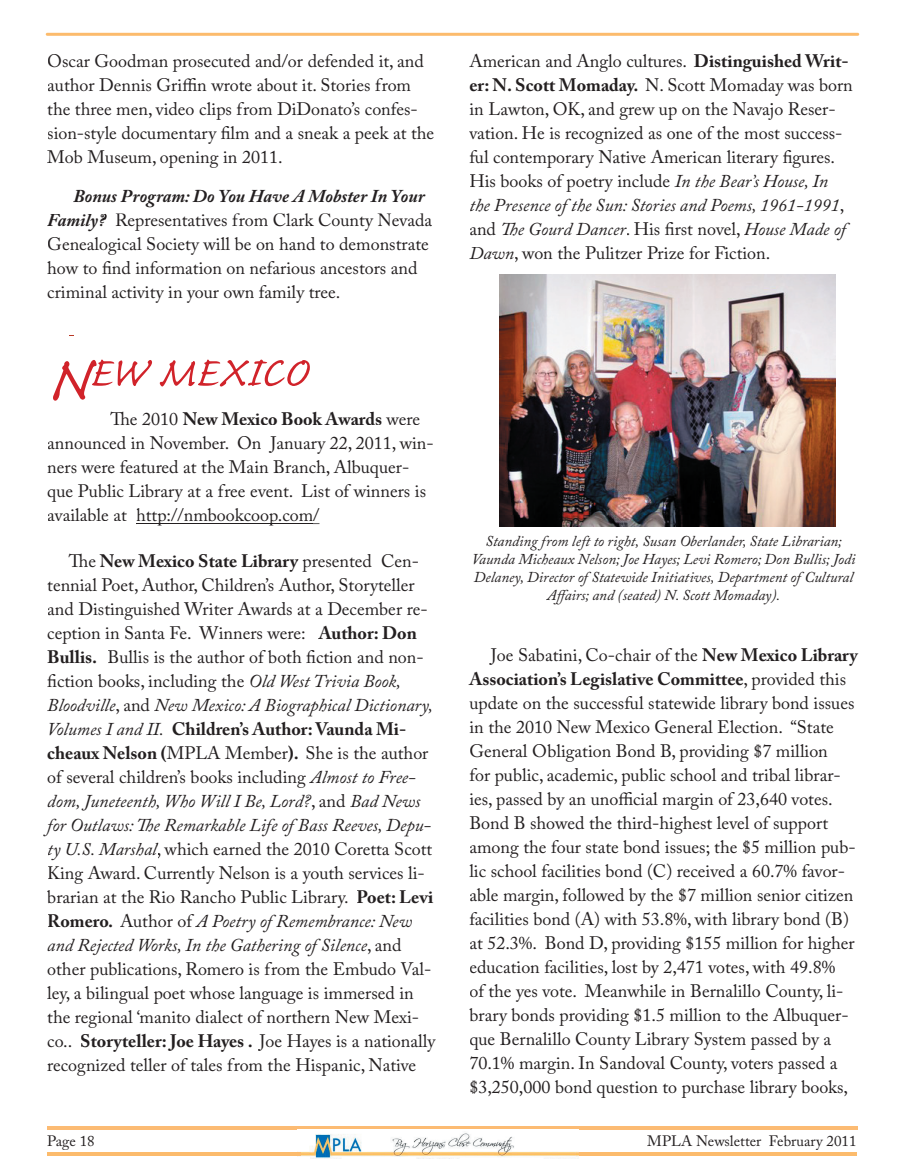
<style>
.page{position:relative;width:905px;height:1175px;background:#fff}
.page>*{position:absolute;margin:0;border:0;box-sizing:border-box;transform-origin:0 0}
.t1{font:54px "Caflisch Script Pro";letter-spacing:-.005em;color:#d1232a}
.t2{font:18px/24px "Adobe Caslon Pro";color:#231f20}
.t3{font:italic 15px/18px "Adobe Caslon Pro";color:#231f20;text-align:center}
.t4{font:15px "Adobe Caslon Pro";color:#231f20}
.s1{font-weight:700;font-style:italic}
.s2{font-size:82.65px}
.s3{font-weight:700}
.s4{font-style:italic}
</style>
<div class="page">
<hr style="left:577px;top:1152px;width:279px;height:3px;background:#fcbb6c">
<hr style="left:47px;top:1126px;width:810px;height:3px;background:#fcbb73">
<img style="left:297px;top:1133px;width:281px;height:25px">
<svg style="left:297px;top:1157px;width:12px;height:1px"></svg>
<div style="left:342px;top:1156px;width:74px;height:6px;background:#fff"></div>
<hr style="left:47px;top:1152px;width:254px;height:3px;background:#fcbb6c">
<hr style="left:46px;top:33px;width:813px;height:3px;background:#fcbb6c;border-radius:2px">
<hr style="left:136px;top:523px;width:177px;height:1px;background:#231f20">
<img style="left:500px;top:274px;width:336px;height:252px">
<p class="t2" style="left:47px;top:49px;width:388px">Oscar Goodman prosecuted and/or defended it, and author Dennis Griffin wrote about it. Stories from the three men, video clips from DiDonato’s confes&shy;sion-style documentary film and a sneak a peek at the Mob Museum, opening in 2011.</p>
<p class="t2" style="left:47px;top:184px;width:386px;text-indent:26px"><span class="s1">Bonus Program: Do You Have A Mobster In Your Family?</span> Representatives from Clark County Nevada Genealogical Society will be on hand to demonstrate how to find information on nefarious ancestors and criminal activity in your own family tree.</p>
<h1 class="t1" style="left:47px;top:344px;width:261px"><span class="s2">N</span>EW MEXICO</h1>
<p class="t2" style="left:47px;top:406px;width:388px;text-indent:63px">The 2010 <span class="s3">New Mexico Book Awards</span> were announced in November. On January 22, 2011, win&shy;ners were featured at the Main Branch, Albuquer&shy;que Public Library at a free event. List of winners is available at http://nmbookcoop.com/</p>
<p class="t2" style="left:47px;top:549px;width:389px;text-indent:22px">The <span class="s3">New Mexico State Library</span> presented Cen&shy;tennial Poet, Author, Children’s Author, Storyteller and Distinguished Writer Awards at a December re&shy;ception in Santa Fe. Winners were: <span class="s3">Author: Don Bullis.</span> Bullis is the author of both fiction and non&shy;fiction books, including the <span class="s4">Old West Trivia Book, Bloodville</span>, and <span class="s4">New Mexico: A Biographical Dictionary, Volumes I and II.</span> <span class="s3">Children’s Author: Vaunda Mi&shy;cheaux Nelson (</span>MPLA Member<span class="s3">).</span> She is the author of several children’s books including <span class="s4">Almost to Free&shy;dom, Juneteenth, Who Will I Be, Lord?</span>, and <span class="s4">Bad News for Outlaws: The Remarkable Life of Bass Reeves, Depu&shy;ty U.S. Marshal</span>, which earned the 2010 Coretta Scott King Award. Currently Nelson is a youth services li&shy;brarian at the Rio Rancho Public Library. <span class="s3">Poet: Levi Romero.</span> Author of <span class="s4">A Poetry of Remembrance: New and Rejected Works, In the Gathering of Silence</span>, and other publications, Romero is from the Embudo Val&shy;ley, a bilingual poet whose language is immersed in the regional ‘manito dialect of northern New Mexi&shy;co.. <span class="s3">Storyteller: Joe Hayes .</span> Joe Hayes is a nationally recognized teller of tales from the Hispanic, Native</p>
<p class="t2" style="left:469px;top:49px;width:385px">American and Anglo cultures. <span class="s3">Distinguished Writ&shy;er: N. Scott Momaday.</span> N. Scott Momaday was born in Lawton, OK, and grew up on the Navajo Reser&shy;vation. He is recognized as one of the most success&shy;ful contemporary Native American literary figures.<br>His books of poetry include <span class="s4">In the Bear’s House, In the Presence of the Sun: Stories and Poems, 1961-1991</span>, and <span class="s4">The Gourd Dancer</span>. His first novel, <span class="s4">House Made of Dawn</span>, won the Pulitzer Prize for Fiction.</p>
<p class="t3" style="left:471px;top:531px;width:385px">Standing from left to right, Susan Oberlander, State Librarian; Vaunda Micheaux Nelson; Joe Hayes; Levi Romero; Don Bullis; Jodi Delaney, Director of Statewide Initiatives, Department of Cultural Affairs; and (seated) N. Scott Momaday).</p>
<p class="t2" style="left:469px;top:642px;width:390px;text-indent:22px">Joe Sabatini, Co-chair of the <span class="s3">New Mexico Library Association’s Legislative Committee</span>, provided this update on the successful statewide library bond issues in the 2010 New Mexico General Election. “State General Obligation Bond B, providing $7 million<br>for public, academic, public school and tribal librar&shy;ies, passed by an unofficial margin of 23,640 votes.<br>Bond B showed the third-highest level of support among the four state bond issues; the $5 million pub&shy;lic school facilities bond (C) received a 60.7% favor&shy;able margin, followed by the $7 million senior citizen facilities bond (A) with 53.8%, with library bond (B) at 52.3%. Bond D, providing $155 million for higher education facilities, lost by 2,471 votes, with 49.8%<br>of the yes vote. Meanwhile in Bernalillo County, li&shy;brary bonds providing $1.5 million to the Albuquer&shy;que Bernalillo County Library System passed by a 70.1% margin. In Sandoval County, voters passed a $3,250,000 bond question to purchase library books,</p>
<p class="t4" style="left:47px;top:1131px;width:49px">Page 18</p>
<p class="t4" style="left:647px;top:1131px;width:211px">MPLA Newsletter February 2011</p>
</div>
